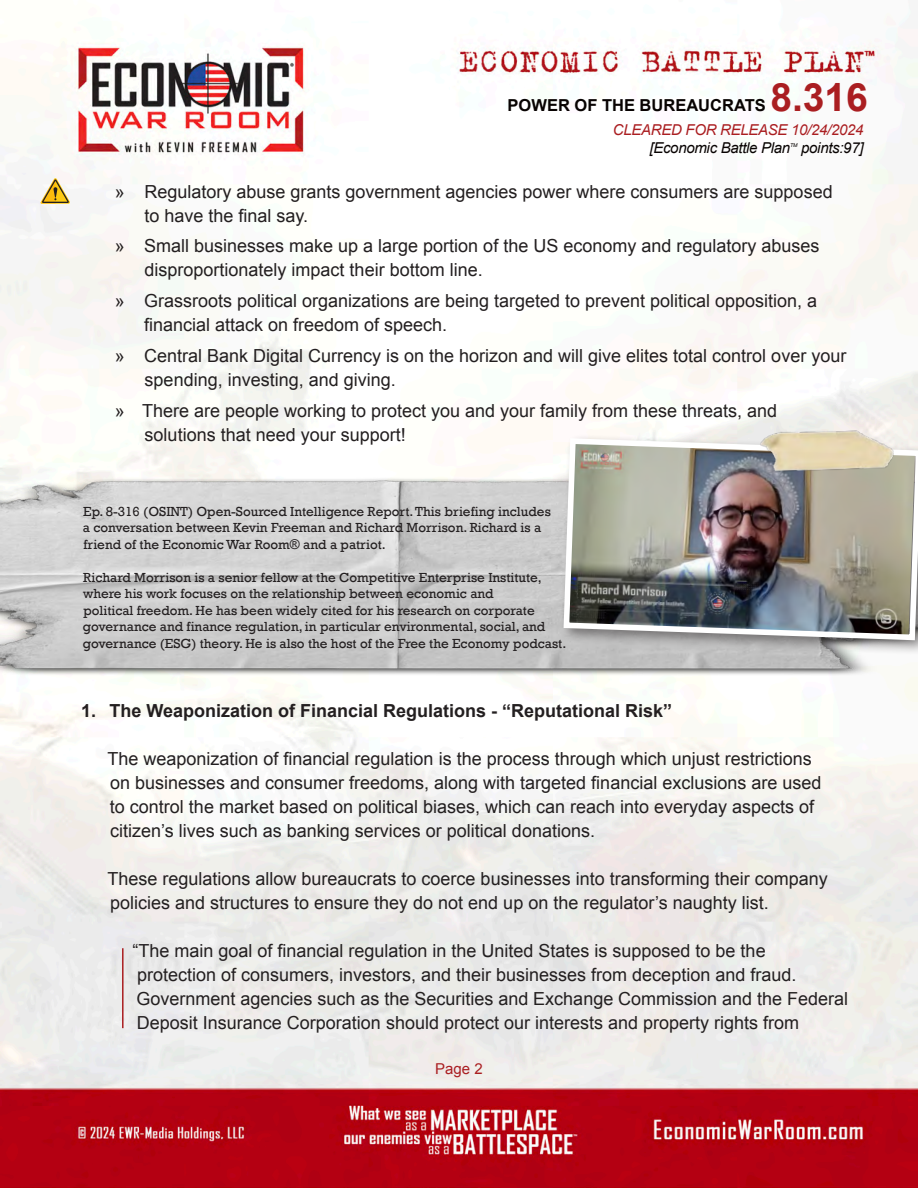
<style>
.page{position:relative;width:918px;height:1188px;background:#fff}
.page>*{position:absolute;margin:0;border:0;box-sizing:border-box;transform-origin:0 0}
.t1{font:700 39px "Arial";color:#aa1e21}
.t2{font:18px/24px "Arial";color:#231f20}
.Main_Number_Section{font:700 18px "Arial";color:#231f20}
.t3{font:700 16.5px "Arial";color:#080302}
.t4{font:italic 15px "Arial";letter-spacing:-.02em;color:#080302}
.t5{font:italic 15px "Arial";letter-spacing:-.02em;color:#aa1e21}
.t6{font:15px "Arial";color:#aa1e21}
.t7{font:13.5px/16.5px "Rockwell";color:#231f20}
.t8{font:italic 5.25px "Arial";color:#080302}
.s1{font-family:"Arial"}
</style>
<div class="page">
<img style="left:0;top:5px;width:918px;height:1183px">
<img style="left:0;top:464px;width:918px;height:222px">
<div style="left:560px;top:434px;width:358px;height:222px;background:#231f20;opacity:.48"></div>
<img style="left:561px;top:435px;width:357px;height:208px">
<img style="left:741px;top:421px;width:166px;height:57px">
<hr style="left:122px;top:948px;width:2px;height:80px;background:#aa1e21">
<svg style="left:40px;top:178px;width:31px;height:26px"></svg>
<h1 class="t1" style="left:770px;top:72px;width:99px">8.316</h1>
<p class="t5" style="left:613px;top:120px;width:252px">CLEARED FOR RELEASE 10/24/2024</p>
<p class="t4" style="left:650px;top:138px;width:142px">[Economic Battle Plan</p>
<p class="t8" style="left:790px;top:141px;width:9px">TM</p>
<p class="t4" style="left:801px;top:138px;width:64px">points:97]</p>
<p class="t3" style="left:508px;top:94px;width:260px">POWER OF THE BUREAUCRATS</p>
<p class="t2" style="left:144px;top:179px;width:690px;text-indent:-30px">» Regulatory abuse grants government agencies power where consumers are supposed to have the final say.</p>
<p class="t2" style="left:145px;top:234px;width:676px;text-indent:-30px">» Small businesses make up a large portion of the US economy and regulatory abuses disproportionately impact their bottom line.</p>
<p class="t2" style="left:144px;top:289px;width:675px;text-indent:-29px">» Grassroots political organizations are being targeted to prevent political opposition, a financial attack on freedom of speech.</p>
<p class="t2" style="left:145px;top:344px;width:703px;text-indent:-30px">» Central Bank Digital Currency is on the horizon and will give elites total control over your spending, investing, and giving.</p>
<p class="t2" style="left:145px;top:398px;width:634px;text-indent:-30px">» There are people working to protect you and your family from these threats, and solutions that need your support!</p>
<p class="t7" style="left:83px;top:503px;width:470px">Ep. 8-316 (OSINT) Open-Sourced Intelligence Report. This briefing includes a conversation between Kevin Freeman and Richard Morrison. Richard is a friend of the Economic War Room<span class="s1">®</span> and a patriot.</p>
<p class="t7" style="left:83px;top:569px;width:485px">Richard Morrison is a senior fellow at the Competitive Enterprise Institute, where his work focuses on the relationship between economic and<br>political freedom. He has been widely cited for his research on corporate governance and finance regulation, in particular environmental, social, and governance (ESG) theory. He is also the host of the Free the Economy podcast.</p>
<p class="Main_Number_Section" style="left:81px;top:699px;width:593px">1. The Weaponization of Financial Regulations - “Reputational Risk”</p>
<p class="t2" style="left:108px;top:747px;width:715px">The weaponization of financial regulation is the process through which unjust restrictions on businesses and consumer freedoms, along with targeted financial exclusions are used to control the market based on political biases, which can reach into everyday aspects of citizen’s lives such as banking services or political donations.</p>
<p class="t2" style="left:108px;top:867px;width:722px">These regulations allow bureaucrats to coerce businesses into transforming their company policies and structures to ensure they do not end up on the regulator’s naughty list.</p>
<p class="t2" style="left:132px;top:939px;width:717px">“The main goal of financial regulation in the United States is supposed to be the protection of consumers, investors, and their businesses from deception and fraud.<br>Government agencies such as the Securities and Exchange Commission and the Federal Deposit Insurance Corporation should protect our interests and property rights from</p>
<p class="t6" style="left:435px;top:1059px;width:49px">Page 2</p>
</div>
